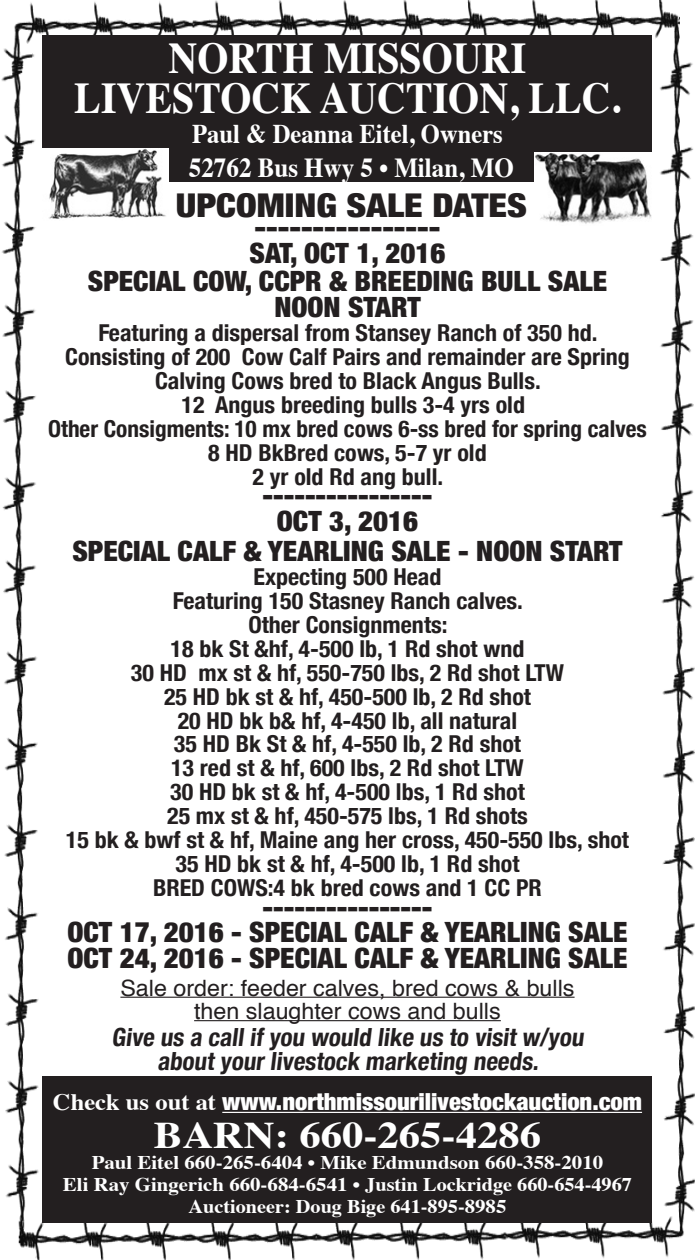
<style>
.page{position:relative;width:695px;height:1260px;background:#fff}
.page>*{position:absolute;margin:0;border:0;box-sizing:border-box;transform-origin:0 0}
.t1{font:700 44px "Times";color:#fff;scale:.91 1}
.t2{font:700 37.5px "Times";color:#fff;scale:1.13 1}
.t3{font:900 condensed 32.75px "Helvetica Neue";color:#231f20;scale:1.13 1}
.t4{font:900 condensed 28px "Helvetica Neue";color:#231f20}
.t5{font:900 condensed 28px "Helvetica Neue";color:#231f20;scale:1.13 1}
.t6{font:700 27.5px "Times";color:#fff;scale:.91 1}
.t7{font:700 27px "Times";color:#fff;scale:.91 1}
.t8{font:700 condensed 25px "Helvetica Neue";color:#231f20}
.t9{font:900 condensed 23.5px "Helvetica Neue";color:#fff;scale:1.05 1}
.t10{font:700 condensed 23.25px/24px "Helvetica Neue";color:#231f20;text-align:center}
.t11{font:22.5px "Helvetica";color:#231f20}
.t12{font:700 19.5px/21.5px "Times";color:#fff;text-align:center;scale:1.08 1}
.s1{font-family:"Times";font-weight:700;font-stretch:normal}
</style>
<div class="page">
<img style="left:1px;top:0;width:694px;height:1260px">
<div style="left:43px;top:35px;width:609px;height:147px;background:#231f20"></div>
<hr style="left:120px;top:997px;width:454px;height:1px;background:#231f20">
<hr style="left:194px;top:1020px;width:307px;height:1px;background:#231f20">
<img style="left:534px;top:153px;width:118px;height:73px">
<img style="left:43px;top:148px;width:125px;height:72px">
<div style="left:43px;top:1077px;width:609px;height:146px;background:#231f20"></div>
<hr style="left:222px;top:1112px;width:420px;height:1px;background:#fff">
<p class="t1" style="left:169px;top:16px;width:394px">NORTH MISSOURI</p>
<p class="t1" style="left:74px;top:56px;width:602px">LIVESTOCK AUCTION, LLC.</p>
<p class="t7" style="left:192px;top:108px;width:343px">Paul &amp; Deanna Eitel, Owners</p>
<p class="t6" style="left:189px;top:141px;width:358px">52762 Bus Hwy 5 • Milan, MO</p>
<p class="t3" style="left:176px;top:178px;width:312px">UPCOMING SALE DATES</p>
<p class="t5" style="left:254px;top:204px;width:166px">----------------</p>
<p class="t4" style="left:250px;top:230px;width:197px">SAT, OCT 1, 2016</p>
<p class="t4" style="left:88px;top:258px;width:521px">SPECIAL COW, CCPR &amp; BREEDING BULL SALE</p>
<p class="t4" style="left:274px;top:284px;width:148px">NOON START</p>
<p class="t10" style="left:98px;top:319px;width:500px">Featuring a dispersal from Stansey Ranch of 350 hd.</p>
<p class="t10" style="left:65px;top:343px;width:566px">Consisting of 200 Cow Calf Pairs and remainder are Spring<br>Calving Cows bred to Black Angus Bulls.</p>
<p class="t10" style="left:181px;top:391px;width:345px">12 Angus breeding bulls 3-4 yrs old</p>
<p class="t10" style="left:48px;top:415px;width:600px">Other Consigments: 10 mx bred cows 6-ss bred for spring calves</p>
<p class="t10" style="left:208px;top:439px;width:280px">8 HD BkBred cows, 5-7 yr old</p>
<p class="t10" style="left:253px;top:463px;width:192px">2 yr old Rd ang bull.</p>
<p class="t4" style="left:262px;top:472px;width:171px">----------------</p>
<p class="t4" style="left:277px;top:498px;width:143px">OCT 3, 2016</p>
<p class="t4" style="left:72px;top:528px;width:551px">SPECIAL CALF &amp; YEARLING SALE - NOON START</p>
<p class="t10" style="left:253px;top:563px;width:189px">Expecting 500 Head</p>
<p class="t10" style="left:173px;top:587px;width:352px">Featuring 150 Stasney Ranch calves.</p>
<p class="t10" style="left:248px;top:611px;width:201px">Other Consignments:</p>
<p class="t10" style="left:171px;top:635px;width:355px">18 bk St &amp;hf, 4-500 lb, 1 Rd shot wnd</p>
<p class="t10" style="left:131px;top:659px;width:434px">30 HD mx st &amp; hf, 550-750 lbs, 2 Rd shot LTW</p>
<p class="t10" style="left:164px;top:683px;width:368px">25 HD bk st &amp; hf, 450-500 lb, 2 Rd shot</p>
<p class="t10" style="left:178px;top:707px;width:341px">20 HD bk b&amp; hf, 4-450 lb, all natural</p>
<p class="t10" style="left:174px;top:731px;width:348px">35 HD Bk St &amp; hf, 4-550 lb, 2 Rd shot</p>
<p class="t10" style="left:171px;top:755px;width:354px">13 red st &amp; hf, 600 lbs, 2 Rd shot LTW</p>
<p class="t10" style="left:170px;top:779px;width:356px">30 HD bk st &amp; hf, 4-500 lbs, 1 Rd shot</p>
<p class="t10" style="left:167px;top:802px;width:362px">25 mx st &amp; hf, 450-575 lbs, 1 Rd shots</p>
<p class="t10" style="left:66px;top:826px;width:564px">15 bk &amp; bwf st &amp; hf, Maine ang her cross, 450-550 lbs, shot</p>
<p class="t10" style="left:175px;top:850px;width:345px">35 HD bk st &amp; hf, 4-500 lb, 1 Rd shot</p>
<p class="t10" style="left:153px;top:874px;width:390px">BRED COWS:4 bk bred cows and 1 CC PR</p>
<p class="t4" style="left:262px;top:884px;width:171px">----------------</p>
<p class="t4" style="left:67px;top:909px;width:561px">OCT 17, 2016 - SPECIAL CALF &amp; YEARLING SALE</p>
<p class="t4" style="left:67px;top:935px;width:561px">OCT 24, 2016 - SPECIAL CALF &amp; YEARLING SALE</p>
<p class="t11" style="left:120px;top:970px;width:455px">Sale order: feeder calves, bred cows &amp; bulls</p>
<p class="t11" style="left:194px;top:994px;width:308px">then slaughter cows and bulls</p>
<p class="t8" style="left:111px;top:1017px;width:478px">Give us a callifyou would like us to visitw/you</p>
<p class="t8" style="left:157px;top:1040px;width:387px">aboutyourlivestock marketing needs.</p>
<p class="t9" style="left:53px;top:1082px;width:562px"><span class="s1">Check us out at</span> www.northmissourilivestockauction.com</p>
<p class="t2" style="left:154px;top:1099px;width:344px">BARN: 660-265-4286</p>
<p class="t12" style="left:92px;top:1150px;width:475px">Paul Eitel 660-265-6404 • Mike Edmundson 660-358-2010</p>
<p class="t12" style="left:63px;top:1172px;width:528px">Eli Ray Gingerich 660-684-6541 • Justin Lockridge 660-654-4967<br>Auctioneer: Doug Bige 641-895-8985</p>
</div>
